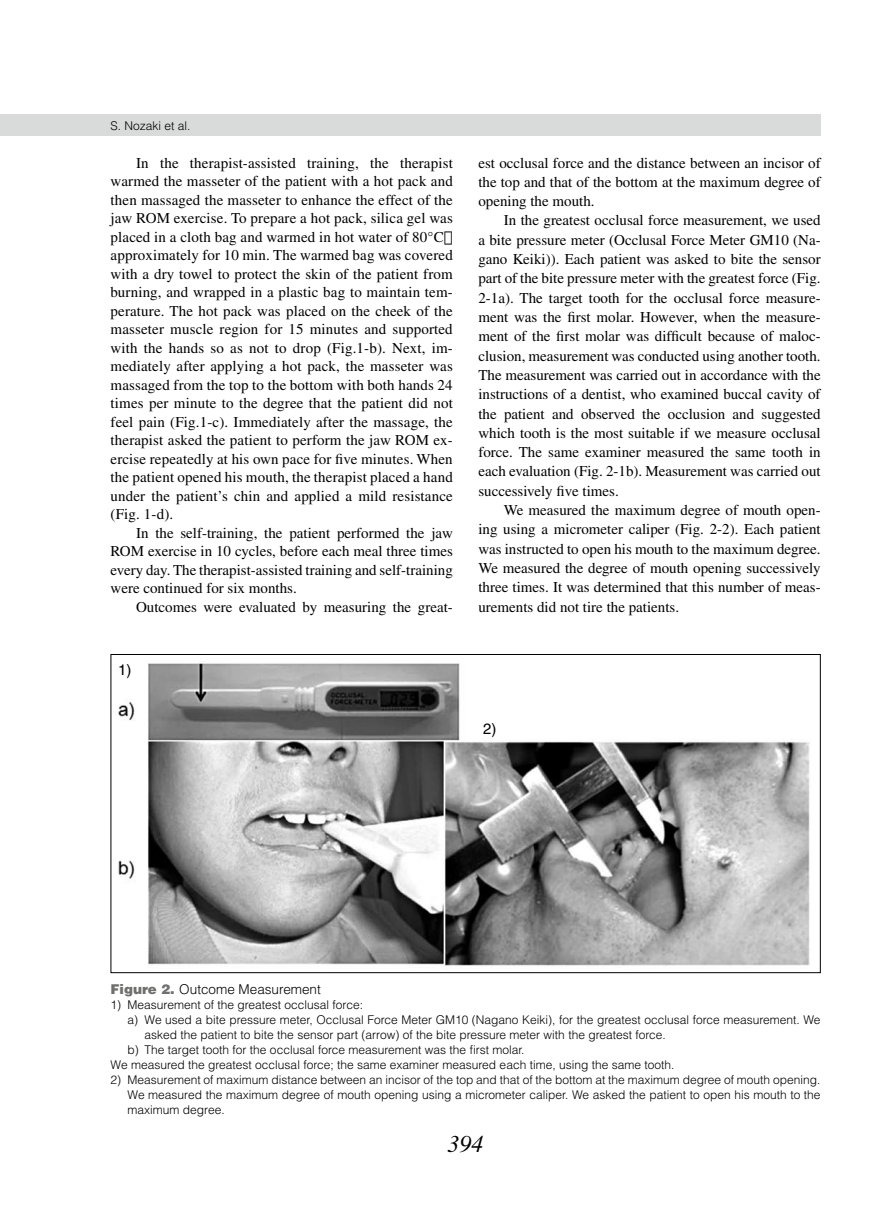
<style>
.page{position:relative;width:893px;height:1212px;background:#fff}
.page>*{position:absolute;margin:0;border:0;box-sizing:border-box;transform-origin:0 0}
.t1{font:italic 24px "Times LT Std";color:#000}
.t2{font:15px/18.5px "Times LT Std";letter-spacing:.01em;color:#000;text-align:justify}
.t3{font:15px "Helvetica LT Std";color:#000}
.t4{font:300 13.5px "Helvetica LT Std";color:#000}
.t5{font:300 12px/15px "Helvetica LT Std";color:#000;text-align:justify}
.s1{font-weight:900;color:#6f6f6e}
</style>
<div class="page">
<div style="left:0;top:115px;width:821px;height:21px;background:#d9dada"></div>
<img style="left:118px;top:663px;width:692px;height:303px">
<p class="t5" style="left:111px;top:118px;width:82px">S. Nozaki et al.</p>
<p class="t2" style="left:111px;top:153px;width:344px;text-align:left;text-indent:26px">In the therapist-assisted training, the therapist warmed the masseter of the patient with a hot pack and then massaged the masseter to enhance the effect of the jaw ROM exercise. To prepare a hot pack, silica gel was placed in a cloth bag and warmed in hot water of 80°C approximately for 10 min. The warmed bag was covered with a dry towel to protect the skin of the patient from burning, and wrapped in a plastic bag to maintain tem&shy;perature. The hot pack was placed on the cheek of the masseter muscle region for 15 minutes and supported with the hands so as not to drop (Fig.1-b). Next, im&shy;mediately after applying a hot pack, the masseter was massaged from the top to the bottom with both hands 24 times per minute to the degree that the patient did not feel pain (Fig.1-c). Immediately after the massage, the therapist asked the patient to perform the jaw ROM ex&shy;ercise repeatedly at his own pace for five minutes. When the patient opened his mouth, the therapist placed a hand under the patient’s chin and applied a mild resistance (Fig. 1-d).</p>
<p class="t2" style="left:111px;top:523px;width:344px;text-indent:26px">In the self-training, the patient performed the jaw ROM exercise in 10 cycles, before each meal three times every day. The therapist-assisted training and self-training were continued for six months.</p>
<p class="t2" style="left:136px;top:597px;width:318px">Outcomes were evaluated by measuring the great-</p>
<p class="t3" style="left:118px;top:661px;width:15px">1)</p>
<p class="t2" style="left:478px;top:153px;width:344px;line-height:19.4px">est occlusal force and the distance between an incisor of the top and that of the bottom at the maximum degree of opening the mouth.</p>
<p class="t2" style="left:478px;top:211px;width:344px;line-height:19.4px;text-indent:26px">In the greatest occlusal force measurement, we used a bite pressure meter (Occlusal Force Meter GM10 (Na&shy;gano Keiki)). Each patient was asked to bite the sensor part of the bite pressure meter with the greatest force (Fig.<br>2-1a). The target tooth for the occlusal force measure&shy;ment was the first molar. However, when the measure&shy;ment of the first molar was difficult because of maloc&shy;clusion, measurement was conducted using another tooth.<br>The measurement was carried out in accordance with the instructions of a dentist, who examined buccal cavity of the patient and observed the occlusion and suggested which tooth is the most suitable if we measure occlusal force. The same examiner measured the same tooth in each evaluation (Fig. 2-1b). Measurement was carried out successively five times.</p>
<p class="t2" style="left:478px;top:500px;width:344px;line-height:19.4px;text-indent:26px">We measured the maximum degree of mouth open&shy;ing using a micrometer caliper (Fig. 2-2). Each patient was instructed to open his mouth to the maximum degree.<br>We measured the degree of mouth opening successively three times. It was determined that this number of meas&shy;urements did not tire the patients.</p>
<p class="t3" style="left:483px;top:720px;width:15px">2)</p>
<p class="t4" style="left:111px;top:981px;width:212px"><span class="s1">Figure 2.</span> Outcome Measurement</p>
<p class="t5" style="left:111px;top:997px;width:254px">1) Measurement of the greatest occlusal force:</p>
<p class="t5" style="left:128px;top:1012px;width:694px">a) We used a bite pressure meter, Occlusal Force Meter GM10 (Nagano Keiki), for the greatest occlusal force measurement. We</p>
<p class="t5" style="left:145px;top:1027px;width:523px">asked the patient to bite the sensor part (arrow) of the bite pressure meter with the greatest force.</p>
<p class="t5" style="left:128px;top:1042px;width:398px">b) The target tooth for the occlusal force measurement was the first molar.</p>
<p class="t5" style="left:111px;top:1057px;width:565px">We measured the greatest occlusal force; the same examiner measured each time, using the same tooth.</p>
<p class="t5" style="left:128px;top:1072px;width:695px;text-indent:-17px">2) Measurement of maximum distance between an incisor of the top and that of the bottom at the maximum degree of mouth opening.<br>We measured the maximum degree of mouth opening using a micrometer caliper. We asked the patient to open his mouth to the maximum degree.</p>
<h1 class="t1" style="left:448px;top:1130px;width:37px">394</h1>
</div>
